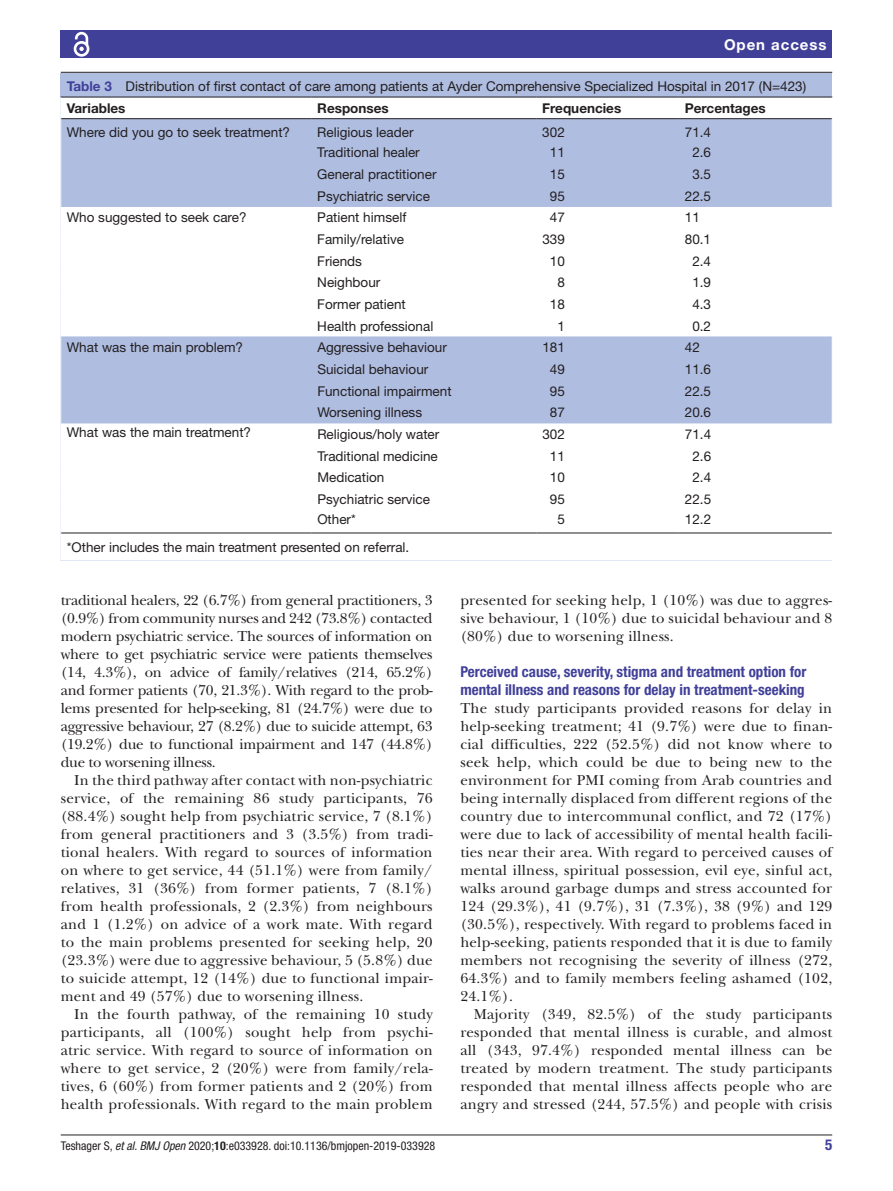
<style>
.page{position:relative;width:893px;height:1191px;background:#fff}
.page>*{position:absolute;margin:0;border:0;box-sizing:border-box;transform-origin:0 0}
.t1{font:15px/18px "New Baskerville";letter-spacing:.015em;color:#231f20;text-align:justify}
.t2{font:700 condensed 15px/18px "Helvetica Neue LT Std";color:#414099}
.t3{font:700 15px "Helvetica Neue LT Std";letter-spacing:.065em;color:#fff}
.t4{font:13.5px/22px "Helvetica Neue LT Std";color:#231f20}
.t5{font:700 13.5px "Helvetica Neue LT Std";color:#231f20}
.t6{font:condensed 12px "Helvetica Neue LT Std";color:#231f20}
.s1{font-weight:700;color:#414099}
.s2{font-weight:700}
.s3{font-style:italic}
</style>
<div class="page">
<hr style="left:61px;top:1134px;width:771px;height:1px;background:#231f20">
<div style="left:61px;top:31px;width:771px;height:27px;background:#414099"></div>
<svg style="left:73px;top:31px;width:17px;height:26px"></svg>
<div style="left:61px;top:73px;width:771px;height:487px;background:#afbde1"></div>
<hr style="left:61px;top:72px;width:771px;height:1px;background:#231f20">
<div style="left:61px;top:98px;width:771px;height:462px;background:#fff"></div>
<svg style="left:61px;top:119px;width:771px;height:304px"></svg>
<hr style="left:61px;top:97px;width:250px;height:1px;background:#231f20">
<hr style="left:61px;top:118px;width:250px;height:1px;background:#231f20">
<hr style="left:311px;top:97px;width:225px;height:1px;background:#231f20">
<hr style="left:311px;top:118px;width:225px;height:1px;background:#231f20">
<hr style="left:536px;top:97px;width:143px;height:1px;background:#231f20">
<hr style="left:536px;top:118px;width:143px;height:1px;background:#231f20">
<hr style="left:679px;top:97px;width:153px;height:1px;background:#231f20">
<hr style="left:679px;top:118px;width:153px;height:1px;background:#231f20">
<hr style="left:311px;top:532px;width:225px;height:1px;background:#231f20">
<hr style="left:536px;top:532px;width:143px;height:1px;background:#231f20">
<hr style="left:679px;top:532px;width:153px;height:1px;background:#231f20">
<hr style="left:61px;top:532px;width:250px;height:1px;background:#231f20">
<svg style="left:60px;top:97px;width:1px;height:463px"></svg>
<hr style="left:67px;top:551px;width:765px;height:1px;background:#fff">
<p class="t3" style="left:724px;top:35px;width:104px">Open access</p>
<p class="t4" style="left:67px;top:75px;width:741px"><span class="s1">Table 3</span> Distribution of first contact of care among patients at Ayder Comprehensive Specialized Hospital in 2017 (N=423)<br><span class="s2">Variables</span></p>
<p class="t5" style="left:317px;top:99px;width:73px">Responses</p>
<p class="t5" style="left:542px;top:99px;width:81px">Frequencies</p>
<p class="t5" style="left:685px;top:99px;width:83px">Percentages</p>
<p class="t4" style="left:67px;top:121px;width:225px">Where did you go to seek treatment?</p>
<p class="t4" style="left:317px;top:121px;width:98px">Religious leader</p>
<p class="t4" style="left:542px;top:121px;width:24px">302</p>
<p class="t4" style="left:685px;top:121px;width:28px">71.4</p>
<p class="t4" style="left:317px;top:141px;width:104px">Traditional healer</p>
<p class="t4" style="left:550px;top:141px;width:17px">11</p>
<p class="t4" style="left:692px;top:141px;width:20px">2.6</p>
<p class="t4" style="left:317px;top:163px;width:121px">General practitioner</p>
<p class="t4" style="left:550px;top:163px;width:17px">15</p>
<p class="t4" style="left:692px;top:163px;width:20px">3.5</p>
<p class="t4" style="left:317px;top:185px;width:114px">Psychiatric service</p>
<p class="t4" style="left:550px;top:185px;width:17px">95</p>
<p class="t4" style="left:685px;top:185px;width:28px">22.5</p>
<p class="t4" style="left:67px;top:206px;width:181px">Who suggested to seek care?</p>
<p class="t4" style="left:317px;top:206px;width:91px">Patient himself</p>
<p class="t4" style="left:550px;top:206px;width:17px">47</p>
<p class="t4" style="left:685px;top:206px;width:17px">11</p>
<p class="t4" style="left:317px;top:228px;width:88px">Family/relative</p>
<p class="t4" style="left:542px;top:228px;width:24px">339</p>
<p class="t4" style="left:685px;top:228px;width:28px">80.1</p>
<p class="t4" style="left:317px;top:250px;width:46px">Friends</p>
<p class="t4" style="left:550px;top:250px;width:17px">10</p>
<p class="t4" style="left:692px;top:250px;width:20px">2.4</p>
<p class="t4" style="left:317px;top:271px;width:65px">Neighbour</p>
<p class="t4" style="left:557px;top:271px;width:9px">8</p>
<p class="t4" style="left:692px;top:271px;width:20px">1.9</p>
<p class="t4" style="left:317px;top:293px;width:90px">Former patient</p>
<p class="t4" style="left:550px;top:293px;width:17px">18</p>
<p class="t4" style="left:692px;top:293px;width:20px">4.3</p>
<p class="t4" style="left:317px;top:315px;width:118px">Health professional</p>
<p class="t4" style="left:557px;top:315px;width:9px">1</p>
<p class="t4" style="left:692px;top:315px;width:20px">0.2</p>
<p class="t4" style="left:67px;top:336px;width:178px">What was the main problem?</p>
<p class="t4" style="left:317px;top:336px;width:131px">Aggressive behaviour</p>
<p class="t4" style="left:542px;top:336px;width:24px">181</p>
<p class="t4" style="left:685px;top:336px;width:17px">42</p>
<p class="t4" style="left:317px;top:358px;width:113px">Suicidal behaviour</p>
<p class="t4" style="left:550px;top:358px;width:17px">49</p>
<p class="t4" style="left:685px;top:358px;width:28px">11.6</p>
<p class="t4" style="left:317px;top:379px;width:136px">Functional impairment</p>
<p class="t4" style="left:550px;top:379px;width:17px">95</p>
<p class="t4" style="left:685px;top:379px;width:28px">22.5</p>
<p class="t4" style="left:317px;top:401px;width:106px">Worsening illness</p>
<p class="t4" style="left:550px;top:401px;width:17px">87</p>
<p class="t4" style="left:685px;top:401px;width:28px">20.6</p>
<p class="t4" style="left:67px;top:421px;width:186px">What was the main treatment?</p>
<p class="t4" style="left:317px;top:423px;width:123px">Religious/holy water</p>
<p class="t4" style="left:542px;top:423px;width:24px">302</p>
<p class="t4" style="left:685px;top:423px;width:28px">71.4</p>
<p class="t4" style="left:317px;top:444px;width:122px">Traditional medicine</p>
<p class="t4" style="left:550px;top:444px;width:17px">11</p>
<p class="t4" style="left:692px;top:444px;width:20px">2.6</p>
<p class="t4" style="left:317px;top:466px;width:69px">Medication</p>
<p class="t4" style="left:550px;top:466px;width:17px">10</p>
<p class="t4" style="left:692px;top:466px;width:20px">2.4</p>
<p class="t4" style="left:317px;top:488px;width:114px">Psychiatric service</p>
<p class="t4" style="left:550px;top:488px;width:17px">95</p>
<p class="t4" style="left:685px;top:488px;width:28px">22.5</p>
<p class="t4" style="left:317px;top:508px;width:40px">Other*</p>
<p class="t4" style="left:557px;top:508px;width:9px">5</p>
<p class="t4" style="left:685px;top:508px;width:28px">12.2</p>
<p class="t4" style="left:67px;top:535px;width:344px">*Other includes the main treatment presented on referral.</p>
<p class="t1" style="left:61px;top:591px;width:373px">traditional healers, 22 (6.7%) from general practitioners, 3 (0.9%) from community nurses and 242 (73.8%) contacted modern psychiatric service. The sources of information on where to get psychiatric service were patients themselves (14, 4.3%), on advice of family/relatives (214, 65.2%) and former patients (70, 21.3%). With regard to the prob&shy;lems presented for help-seeking, 81 (24.7%) were due to aggressive behaviour, 27 (8.2%) due to suicide attempt, 63 (19.2%) due to functional impairment and 147 (44.8%) due to worsening illness.</p>
<p class="t1" style="left:61px;top:771px;width:373px;text-indent:14px">In the third pathway after contact with non-psychiatric service, of the remaining 86 study participants, 76 (88.4%) sought help from psychiatric service, 7 (8.1%) from general practitioners and 3 (3.5%) from tradi&shy;tional healers. With regard to sources of information on where to get service, 44 (51.1%) were from family/ relatives, 31 (36%) from former patients, 7 (8.1%) from health professionals, 2 (2.3%) from neighbours and 1 (1.2%) on advice of a work mate. With regard to the main problems presented for seeking help, 20 (23.3%) were due to aggressive behaviour, 5 (5.8%) due to suicide attempt, 12 (14%) due to functional impair&shy;ment and 49 (57%) due to worsening illness.</p>
<p class="t1" style="left:61px;top:1005px;width:373px;text-indent:14px">In the fourth pathway, of the remaining 10 study participants, all (100%) sought help from psychi&shy;atric service. With regard to source of information on where to get service, 2 (20%) were from family/rela&shy;tives, 6 (60%) from former patients and 2 (20%) from health professionals. With regard to the main problem</p>
<p class="t1" style="left:460px;top:591px;width:373px">presented for seeking help, 1 (10%) was due to aggres&shy;sive behaviour, 1 (10%) due to suicidal behaviour and 8 (80%) due to worsening illness.</p>
<p class="t2" style="left:460px;top:662px;width:347px">Perceived cause, severity, stigma and treatment option for mental illness and reasons for delay in treatment-seeking</p>
<p class="t1" style="left:460px;top:699px;width:373px">The study participants provided reasons for delay in help-seeking treatment; 41 (9.7%) were due to finan&shy;cial difficulties, 222 (52.5%) did not know where to seek help, which could be due to being new to the environment for PMI coming from Arab countries and being internally displaced from different regions of the country due to intercommunal conflict, and 72 (17%) were due to lack of accessibility of mental health facili&shy;ties near their area. With regard to perceived causes of mental illness, spiritual possession, evil eye, sinful act, walks around garbage dumps and stress accounted for 124 (29.3%), 41 (9.7%), 31 (7.3%), 38 (9%) and 129 (30.5%), respectively. With regard to problems faced in help-seeking, patients responded that it is due to family members not recognising the severity of illness (272, 64.3%) and to family members feeling ashamed (102, 24.1%).</p>
<p class="t1" style="left:460px;top:1005px;width:373px;text-indent:13px">Majority (349, 82.5%) of the study participants responded that mental illness is curable, and almost all (343, 97.4%) responded mental illness can be treated by modern treatment. The study participants responded that mental illness affects people who are angry and stressed (244, 57.5%) and people with crisis</p>
<p class="t6" style="left:61px;top:1138px;width:376px">Teshager S, <span class="s3">et al</span>. <span class="s3">BMJ Open</span> 2020;<span class="s2">10</span>:e033928. doi:10.1136/bmjopen-2019-033928</p>
<p class="t2" style="left:825px;top:1135px;width:9px">5</p>
</div>
